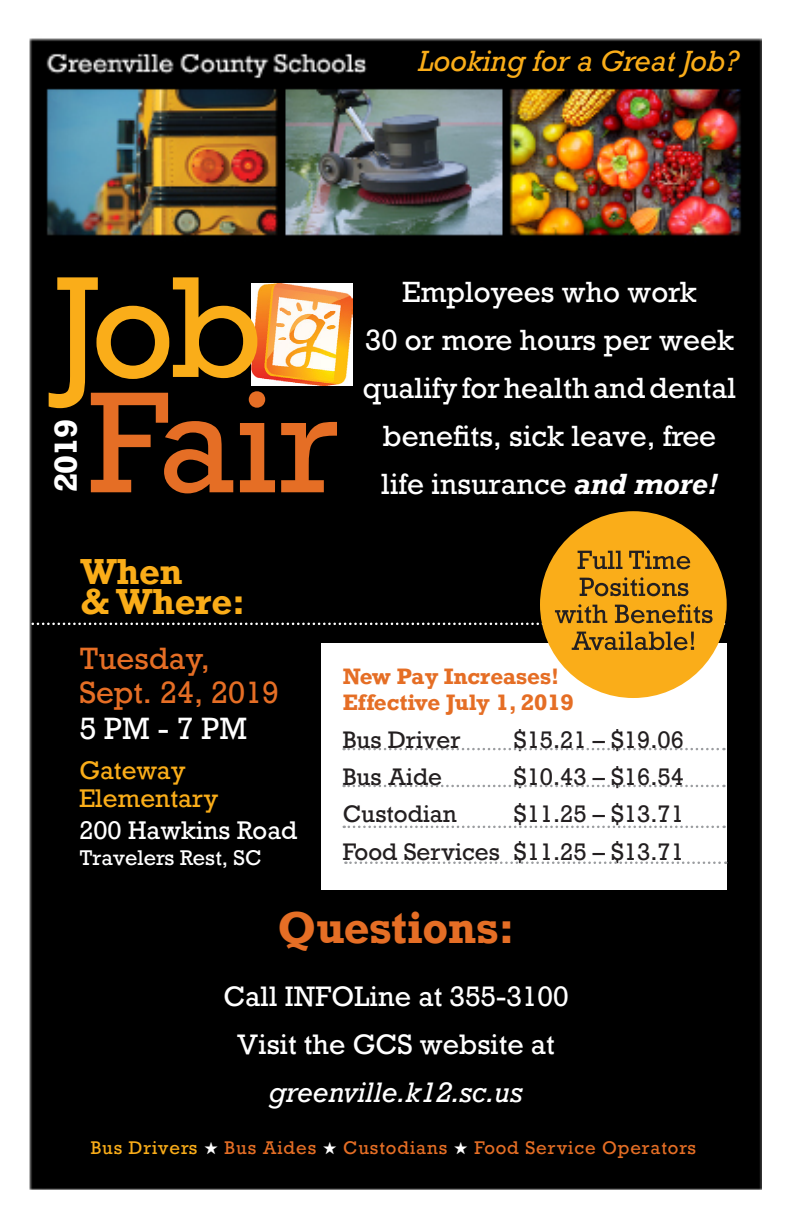
<style>
.page{position:relative;width:792px;height:1224px;background:#fff}
.page>*{position:absolute;margin:0;border:0;box-sizing:border-box;transform-origin:0 0}
.t1{font:700 42px "Rockwell";letter-spacing:-.005em;color:#e56e25}
.t2{font:700 34px "Rockwell";letter-spacing:-.01em;color:#faad19}
.t3{font:700 30px "Rockwell";color:#fff}
.t4{font:29px "Rockwell";color:#e56e25}
.t5{font:29px "Rockwell";color:#fff}
.t6{font:27.4px/48px "Rockwell";color:#fff;text-align:center}
.t7{font:italic 27.4px "Rockwell";color:#faad19}
.t8{font:26.4px "Rockwell";color:#fff}
.t9{font:italic 26.4px "Rockwell";color:#fff}
.t10{font:24px "Rockwell";color:#faad19}
.t11{font:24px "Rockwell";color:#fff}
.t12{font:22.4px "Rockwell";color:#231f20}
.t13{font:700 21px "Rockwell";color:#e56e25}
.t14{font:20px "Rockwell";color:#fff}
.t15{font:17.2px "Rockwell";letter-spacing:.05em;color:#e56e25}
.s1{font-weight:700;font-style:italic}
.s2{color:#faad19}
.s3{color:#fff}
</style>
<div class="page">
<img style="left:29px;top:38px;width:732px;height:1151px">
<img style="left:337px;top:283px;width:15px;height:103px">
<svg style="left:49px;top:277px;width:288px;height:216px;background:#66421a"></svg>
<div style="left:321px;top:644px;width:406px;height:246px;background:#fff"></div>
<svg style="left:345px;top:862px;width:381px;height:2px"></svg>
<svg style="left:344px;top:748px;width:380px;height:2px"></svg>
<svg style="left:344px;top:785px;width:380px;height:2px"></svg>
<svg style="left:344px;top:826px;width:381px;height:2px"></svg>
<div style="left:540px;top:511px;width:187px;height:187px;background:#faad19;border-radius:50%"></div>
<svg style="left:572px;top:631px;width:122px;height:19px"></svg>
<svg style="left:29px;top:604px;width:684px;height:21px"></svg>
<svg style="left:580px;top:577px;width:108px;height:19px"></svg>
<svg style="left:578px;top:550px;width:112px;height:19px"></svg>
<p class="t7" style="left:418px;top:44px;width:322px">Looking for a Great Job?</p>
<p class="t3" style="left:46px;top:492px;width:75px;rotate:-90deg">2019</p>
<p class="t2" style="left:80px;top:549px;width:104px">When</p>
<p class="t2" style="left:80px;top:579px;width:166px">&amp; Where:</p>
<p class="t4" style="left:79px;top:640px;width:132px">Tuesday,</p>
<p class="t4" style="left:79px;top:675px;width:201px">Sept. 24, 2019</p>
<p class="t5" style="left:79px;top:711px;width:170px">5 PM - 7 PM</p>
<p class="t10" style="left:79px;top:756px;width:108px">Gateway</p>
<p class="t10" style="left:79px;top:784px;width:141px">Elementary</p>
<p class="t11" style="left:79px;top:816px;width:220px">200 Hawkins Road</p>
<p class="t14" style="left:79px;top:846px;width:184px">Travelers Rest, SC</p>
<p class="t6" style="left:402px;top:269px;width:296px">Employees who work</p>
<p class="t6" style="left:363px;top:317px;width:375px">30 or more hours per week qualify for health and dental benefits, sick leave, free</p>
<p class="t6" style="left:381px;top:461px;width:338px">life insurance <span class="s1">and more!</span></p>
<p class="t13" style="left:343px;top:662px;width:218px">New Pay Increases!</p>
<p class="t13" style="left:343px;top:689px;width:233px">Effective July 1, 2019</p>
<p class="t12" style="left:343px;top:726px;width:119px">Bus Driver</p>
<p class="t12" style="left:514px;top:726px;width:172px">$15.21 – $19.06</p>
<p class="t12" style="left:343px;top:763px;width:101px">Bus Aide</p>
<p class="t12" style="left:514px;top:763px;width:172px">$10.43 – $16.54</p>
<p class="t12" style="left:343px;top:801px;width:116px">Custodian</p>
<p class="t12" style="left:514px;top:801px;width:172px">$11.25 – $13.71</p>
<p class="t12" style="left:343px;top:838px;width:343px">Food Services $11.25 – $13.71</p>
<p class="t1" style="left:278px;top:901px;width:238px">Questions:</p>
<p class="t8" style="left:223px;top:981px;width:347px">Call INFOLine at 355-3100</p>
<p class="t8" style="left:237px;top:1029px;width:319px">Visit the GCS website at</p>
<p class="t9" style="left:269px;top:1076px;width:255px">greenville.k12.sc.us</p>
<p class="t15" style="left:91px;top:1138px;width:607px"><span class="s2">Bus Drivers</span> <span class="s3">★</span> Bus Aides <span class="s3">★</span> Custodians <span class="s3">★</span> Food Service Operators</p>
</div>
